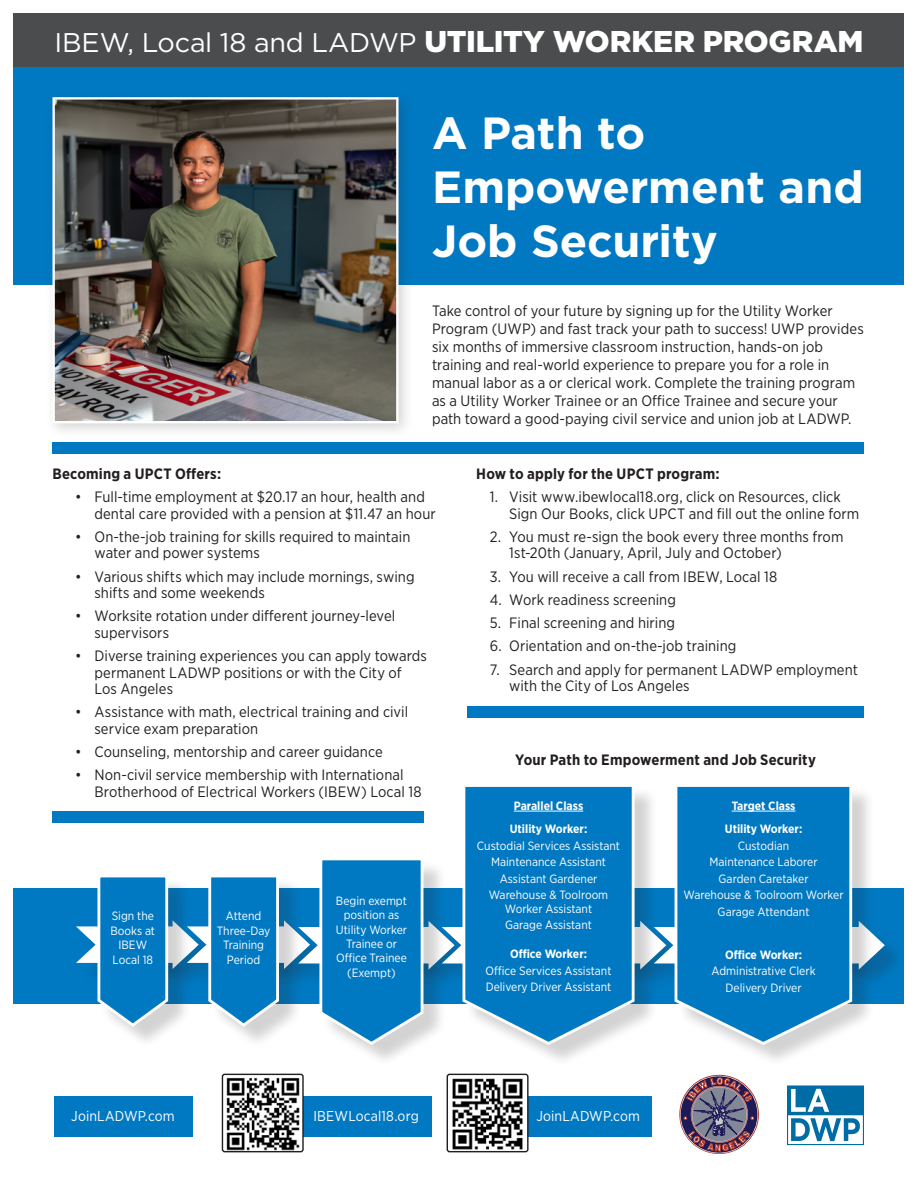
<style>
.page{position:relative;width:918px;height:1188px;background:#fff}
.page>*{position:absolute;margin:0;border:0;box-sizing:border-box;transform-origin:0 0}
.t1{font:700 45px/54px "Gotham";letter-spacing:-.005em;color:#fff}
.t2{font:27px "Gotham";letter-spacing:-.01em;color:#fff}
.t3{font:15px/16.5px "Gotham Narrow";letter-spacing:.005em;color:#231f20}
.t4{font:700 15px "Gotham Narrow";letter-spacing:.01em;color:#231f20}
.t5{font:14.25px "Gotham Narrow";letter-spacing:.01em;color:#fff}
.t6{font:12px/14.4px "Gotham Narrow";color:#fff;text-align:center}
.t7{font:700 12px/23.4px "Gotham Narrow";color:#fff;text-align:center}
.s1{font-weight:900;font-size:30px}
</style>
<div class="page">
<div style="left:522px;top:1096px;width:130px;height:40px;background:#0079c2"></div>
<div style="left:302px;top:1096px;width:129px;height:40px;background:#0079c2"></div>
<div style="left:54px;top:1096px;width:138px;height:40px;background:#0079c2"></div>
<div style="left:14px;top:888px;width:890px;height:115px;background:#0079c2"></div>
<div style="left:14px;top:68px;width:890px;height:217px;background:#0079c2"></div>
<div style="left:14px;top:14px;width:890px;height:54px;background:#4b4c4d"></div>
<svg style="left:680px;top:1076px;width:78px;height:77px"></svg>
<svg style="left:787px;top:1085px;width:77px;height:60px"></svg>
<div style="left:467px;top:707px;width:397px;height:11px;background:#0079c2"></div>
<img style="left:447px;top:1074px;width:80px;height:78px">
<div style="left:447px;top:1074px;width:82px;height:78px;border:1px solid #231f20;border-radius:2px"></div>
<img style="left:222px;top:1074px;width:78px;height:78px">
<div style="left:222px;top:1074px;width:82px;height:78px;border:1px solid #231f20;border-radius:2px"></div>
<div style="left:44px;top:89px;width:370px;height:350px;background:#231f20;opacity:.19"></div>
<img style="left:56px;top:100px;width:340px;height:320px">
<div style="left:53px;top:97px;width:346px;height:326px;border:2px solid #fff"></div>
<div style="left:658px;top:925px;width:249px;height:66px;background:#231f20;opacity:.2"></div>
<div style="left:322px;top:860px;width:125px;height:207px;background:#231f20;opacity:.2"></div>
<div style="left:465px;top:787px;width:193px;height:280px;background:#231f20;opacity:.2"></div>
<svg style="left:76px;top:787px;width:809px;height:260px"></svg>
<svg style="left:461px;top:786px;width:175px;height:261px"></svg>
<div style="left:677px;top:787px;width:198px;height:280px;background:#231f20;opacity:.2"></div>
<svg style="left:673px;top:786px;width:181px;height:261px"></svg>
<hr style="left:514px;top:811px;width:69px;height:1px;background:#fff">
<hr style="left:732px;top:811px;width:64px;height:1px;background:#fff">
<div style="left:52px;top:442px;width:812px;height:11px;background:#0079c2"></div>
<div style="left:52px;top:811px;width:372px;height:11px;background:#0079c2"></div>
<h2 class="t2" style="left:54px;top:26px;width:811px">IBEW, Local 18 and LADWP <span class="s1">UTILITY WORKER PROGRAM</span></h2>
<h1 class="t1" style="left:432px;top:105px;width:433px">A Path to<br>Empowerment and<br>Job Security</h1>
<p class="t3" style="left:432px;top:301px;width:433px;line-height:18px">Take control of your future by signing up for the Utility Worker Program (UWP) and fast track your path to success! UWP provides six months of immersive classroom instruction, hands-on job training and real-world experience to prepare you for a role in manual labor as a or clerical work. Complete the training program as a Utility Worker Trainee or an Office Trainee and secure your path toward a good-paying civil service and union job at LADWP.</p>
<p class="t4" style="left:52px;top:464px;width:170px">Becoming a UPCT Offers:</p>
<p class="t3" style="left:94px;top:488px;width:343px;text-indent:-20px">• Full-time employment at $20.17 an hour, health and dental care provided with a pension at $11.47 an hour</p>
<p class="t3" style="left:94px;top:528px;width:317px;text-indent:-20px">• On-the-job training for skills required to maintain water and power systems</p>
<p class="t3" style="left:94px;top:568px;width:322px;text-indent:-20px">• Various shifts which may include mornings, swing shifts and some weekends</p>
<p class="t3" style="left:94px;top:608px;width:302px;text-indent:-20px">• Worksite rotation under different journey-level supervisors</p>
<p class="t3" style="left:94px;top:647px;width:334px;text-indent:-20px">• Diverse training experiences you can apply towards permanent LADWP positions or with the City of<br>Los Angeles</p>
<p class="t3" style="left:94px;top:704px;width:315px;text-indent:-20px">• Assistance with math, electrical training and civil service exam preparation</p>
<p class="t3" style="left:75px;top:743px;width:309px">• Counseling, mentorship and career guidance</p>
<p class="t3" style="left:94px;top:767px;width:329px;text-indent:-20px">• Non-civil service membership with International<br>Brotherhood of Electrical Workers (IBEW) Local 18</p>
<p class="t6" style="left:110px;top:909px;width:46px">Sign the<br>Books at<br>IBEW<br>Local 18</p>
<p class="t6" style="left:217px;top:909px;width:55px">Attend<br>Three-Day<br>Training<br>Period</p>
<p class="t6" style="left:336px;top:893px;width:73px">Begin exempt position as<br>Utility Worker<br>Trainee or<br>Office Trainee (Exempt)</p>
<p class="t4" style="left:476px;top:464px;width:245px">How to apply for the UPCT program:</p>
<p class="t3" style="left:509px;top:488px;width:351px;text-indent:-20px">1. Visit www.ibewlocal18.org, click on Resources, click<br>Sign Our Books, click UPCT and fill out the online form</p>
<p class="t3" style="left:509px;top:528px;width:336px;text-indent:-20px">2. You must re-sign the book every three months from<br>1st-20th (January, April, July and October)</p>
<p class="t3" style="left:490px;top:568px;width:289px">3. You will receive a call from IBEW, Local 18</p>
<p class="t3" style="left:490px;top:591px;width:188px">4. Work readiness screening</p>
<p class="t3" style="left:490px;top:614px;width:187px">5. Final screening and hiring</p>
<p class="t3" style="left:490px;top:638px;width:248px">6. Orientation and on-the-job training</p>
<p class="t3" style="left:509px;top:661px;width:350px;text-indent:-20px">7. Search and apply for permanent LADWP employment with the City of Los Angeles</p>
<p class="t4" style="left:515px;top:750px;width:302px">Your Path to Empowerment and Job Security</p>
<p class="t7" style="left:510px;top:794px;width:79px">Parallel Class<br>Utility Worker:</p>
<p class="t6" style="left:477px;top:837px;width:145px;line-height:16.5px">Custodial Services Assistant<br>Maintenance Assistant<br>Assistant Gardener<br>Warehouse &amp; Toolroom</p>
<p class="t6" style="left:505px;top:900px;width:89px;line-height:16.5px;text-align:left">Worker Assistant<br>Garage Assistant</p>
<p class="t7" style="left:510px;top:942px;width:79px">Office Worker:</p>
<p class="t6" style="left:486px;top:962px;width:127px;line-height:16.5px;text-align:left">Office Services Assistant<br>Delivery Driver Assistant</p>
<p class="t7" style="left:725px;top:794px;width:79px">Target Class<br>Utility Worker:</p>
<p class="t6" style="left:684px;top:837px;width:161px;line-height:16.5px">Custodian<br>Maintenance Laborer<br>Garden Caretaker<br>Warehouse &amp; Toolroom Worker<br>Garage Attendant</p>
<p class="t7" style="left:725px;top:943px;width:79px">Office Worker:</p>
<p class="t6" style="left:712px;top:963px;width:105px;line-height:16.5px">Administrative Clerk<br>Delivery Driver</p>
<p class="t5" style="left:71px;top:1107px;width:105px">JoinLADWP.com</p>
<p class="t5" style="left:313px;top:1107px;width:107px">IBEWLocal18.org</p>
<p class="t5" style="left:536px;top:1107px;width:105px">JoinLADWP.com</p>
</div>
